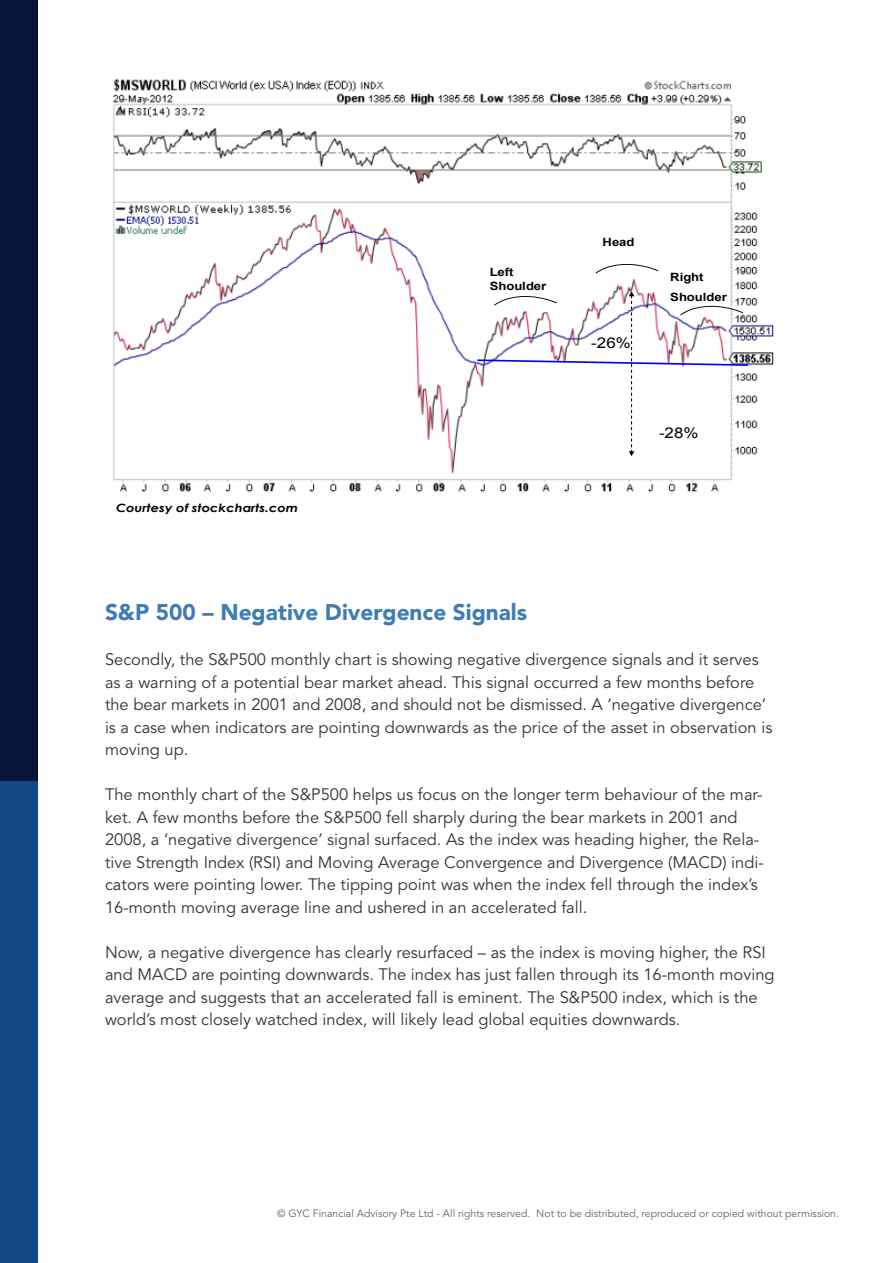
<style>
.page{position:relative;width:893px;height:1263px;background:#fff}
.page>*{position:absolute;margin:0;border:0;box-sizing:border-box;transform-origin:0 0}
.t1{font:900 22.5px "Avenir LT Std";color:#3d7cb7}
.t2{font:16.5px/22.5px "Avenir LT Std";color:#333}
.t3{font:14.7px "Arial";color:#000;scale:1.15 1}
.t4{font:700 11.4px/13.8px "Arial";letter-spacing:-.005em;color:#000;scale:1.15 1}
.t5{font:italic 700 11.4px "Century Gothic";color:#000;scale:1.15 1}
.t6{font:10.5px "Avenir LT Std";color:#666}
</style>
<div class="page">
<div style="left:0;top:780px;width:38px;height:483px;background:#134887"></div>
<div style="left:0;top:0;width:37px;height:780px;background:#061437"></div>
<img style="left:113px;top:78px;width:661px;height:415px">
<svg style="left:595px;top:261px;width:64px;height:13px"></svg>
<svg style="left:475px;top:291px;width:275px;height:165px"></svg>
<p class="t4" style="left:603px;top:236px;width:29px">Head</p>
<p class="t4" style="left:490px;top:265px;width:51px">Left<br>Shoulder</p>
<p class="t4" style="left:670px;top:267px;width:51px;line-height:20.7px">Right<br>Shoulder</p>
<p class="t5" style="left:116px;top:499px;width:160px">Courtesy of stockcharts.com</p>
<p class="t3" style="left:591px;top:333px;width:36px">-26%</p>
<p class="t3" style="left:659px;top:423px;width:36px">-28%</p>
<p class="t1" style="left:105px;top:599px;width:424px">S&amp;P 500 – Negative Divergence Signals</p>
<p class="t2" style="left:105px;top:649px;width:669px">Secondly, the S&amp;P500 monthly chart is showing negative divergence signals and it serves as a warning of a potential bear market ahead. This signal occurred a few months before the bear markets in 2001 and 2008, and should not be dismissed. A ‘negative divergence’ is a case when indicators are pointing downwards as the price of the asset in observation is moving up.</p>
<p class="t2" style="left:105px;top:784px;width:660px">The monthly chart of the S&amp;P500 helps us focus on the longer term behaviour of the mar&shy;ket. A few months before the S&amp;P500 fell sharply during the bear markets in 2001 and 2008, a ‘negative divergence’ signal surfaced. As the index was heading higher, the Rela&shy;tive Strength Index (RSI) and Moving Average Convergence and Divergence (MACD) indi&shy;cators were pointing lower. The tipping point was when the index fell through the index’s 16-month moving average line and ushered in an accelerated fall.</p>
<p class="t2" style="left:105px;top:941px;width:671px">Now, a negative divergence has clearly resurfaced – as the index is moving higher, the RSI and MACD are pointing downwards. The index has just fallen through its 16-month moving average and suggests that an accelerated fall is eminent. The S&amp;P500 index, which is the world’s most closely watched index, will likely lead global equities downwards.</p>
<p class="t6" style="left:277px;top:1207px;width:563px">© GYC Financial Advisory Pte Ltd - All rights reserved. Not to be distributed, reproduced or copied without permission.</p>
</div>
